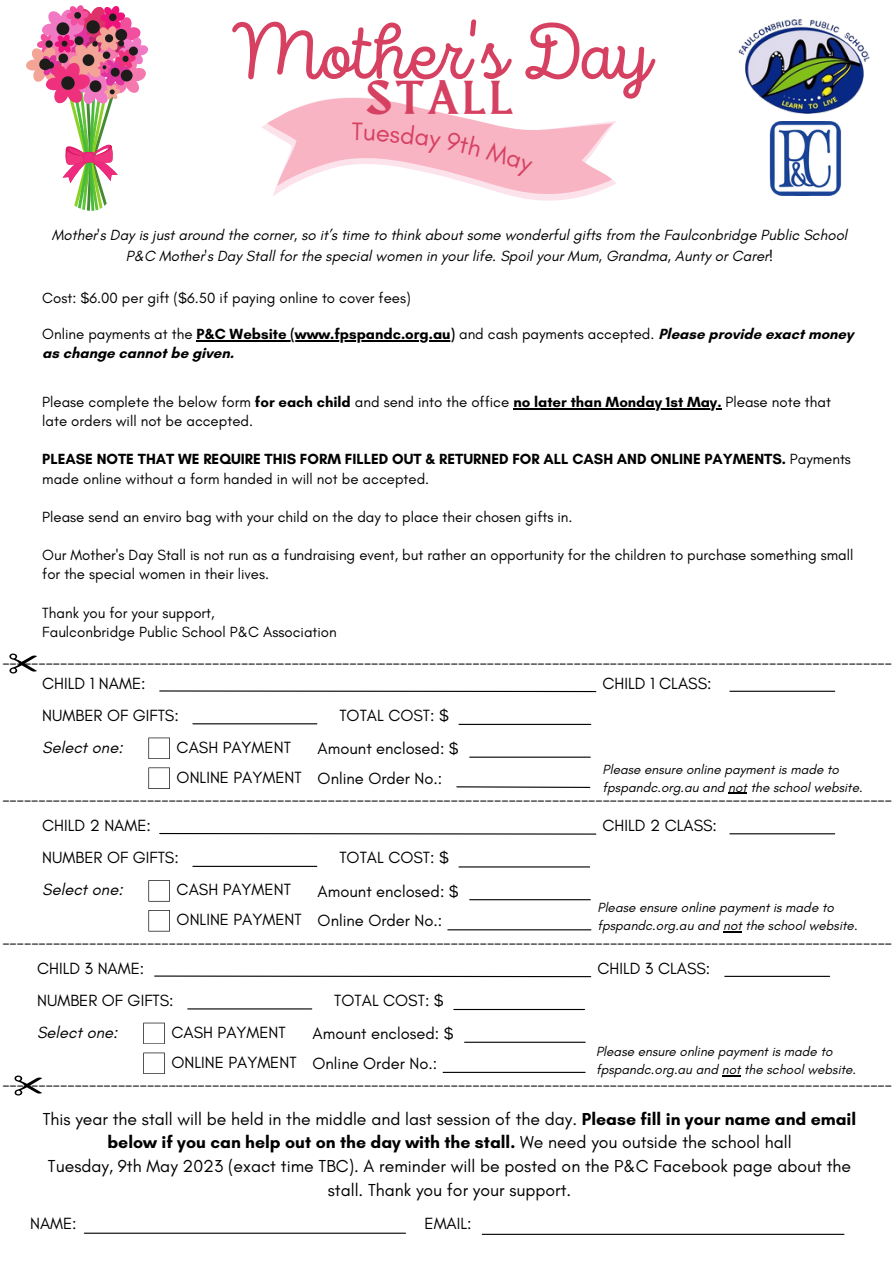
<style>
.page{position:relative;width:894px;height:1264px;background:#fff}
.page>*{position:absolute;margin:0;border:0;box-sizing:border-box;transform-origin:0 0}
.t1{font:79.35px "Intro Script";color:#d64061}
.t2{font:47.55px "Maragsa Display";letter-spacing:.1em;color:#d64061}
.t3{font:17.7px/23.7px "Glacial Indifference";color:#000;text-align:center}
.t4{font:16.5px/29.7px "Glacial Indifference";color:#000}
.t5{font:italic 16.5px "Glacial Indifference";color:#000}
.t6{font:15px/19.2px "Glacial Indifference";color:#000}
.t7{font:700 15px/19.2px "Glacial Indifference";color:#000}
.t8{font:italic 15px/20.2px "Glacial Indifference";color:#000;text-align:center}
.t9{font:italic 13.5px/18px "Glacial Indifference";color:#000}
.s1{font-weight:400}
.s2{font-weight:700}
</style>
<div class="page">
<svg style="left:159px;top:690px;width:437px;height:2px"></svg>
<hr style="left:729px;top:690px;width:105px;height:1px;background:#000">
<hr style="left:193px;top:723px;width:124px;height:1px;background:#000">
<hr style="left:459px;top:723px;width:131px;height:2px;background:#000">
<svg style="left:148px;top:737px;width:22px;height:22px"></svg>
<hr style="left:469px;top:756px;width:121px;height:1px;background:#000">
<svg style="left:148px;top:767px;width:22px;height:22px"></svg>
<svg style="left:456px;top:786px;width:134px;height:2px"></svg>
<svg style="left:159px;top:833px;width:437px;height:2px"></svg>
<hr style="left:729px;top:833px;width:105px;height:1px;background:#000">
<hr style="left:193px;top:865px;width:124px;height:2px;background:#000">
<hr style="left:459px;top:866px;width:130px;height:1px;background:#000">
<svg style="left:148px;top:880px;width:22px;height:21px"></svg>
<hr style="left:469px;top:899px;width:121px;height:1px;background:#000">
<svg style="left:148px;top:910px;width:22px;height:21px"></svg>
<hr style="left:447px;top:929px;width:143px;height:1px;background:#000">
<svg style="left:154px;top:975px;width:437px;height:2px"></svg>
<hr style="left:724px;top:975px;width:105px;height:1px;background:#000">
<hr style="left:188px;top:1008px;width:123px;height:1px;background:#000">
<hr style="left:453px;top:1008px;width:131px;height:2px;background:#000">
<svg style="left:143px;top:1022px;width:22px;height:22px"></svg>
<hr style="left:464px;top:1041px;width:121px;height:1px;background:#000">
<svg style="left:143px;top:1052px;width:22px;height:22px"></svg>
<hr style="left:443px;top:1071px;width:142px;height:1px;background:#000">
<hr style="left:84px;top:1232px;width:321px;height:1px;background:#000">
<hr style="left:482px;top:1233px;width:361px;height:1px;background:#000">
<svg style="left:9px;top:653px;width:28px;height:20px"></svg>
<svg style="left:14px;top:1075px;width:28px;height:20px"></svg>
<img style="left:738px;top:20px;width:130px;height:93px">
<img style="left:769px;top:121px;width:73px;height:74px">
<svg style="left:26px;top:5px;width:122px;height:206px"></svg>
<hr style="left:513px;top:408px;width:208px;height:1px;background:#000">
<hr style="left:196px;top:340px;width:259px;height:2px;background:#000">
<svg style="left:728px;top:792px;width:18px;height:2px"></svg>
<svg style="left:723px;top:931px;width:18px;height:1px"></svg>
<svg style="left:722px;top:1075px;width:18px;height:1px"></svg>
<svg style="left:262px;top:97px;width:354px;height:104px"></svg>
<h1 class="t1" style="left:230px;top:20px;width:420px">Mother's Day</h1>
<h2 class="t2" style="left:366px;top:77px;width:148px">STALL</h2>
<p class="t8" style="left:52px;top:225px;width:796px">Mother's Day is just around the corner, so it’s time to think about some wonderful gifts from the Faulconbridge Public School<br>P&amp;C Mother's Day Stall for the special women in your life. Spoil your Mum, Grandma, Aunty or Carer!</p>
<p class="t6" style="left:42px;top:288px;width:370px">Cost: $6.00 per gift ($6.50 if paying online to cover fees)</p>
<p class="t7" style="left:42px;top:325px;width:812px;line-height:18px"><span class="s1">Online payments at the</span> P&amp;C Website (www.fpspandc.org.au) <span class="s1">and cash payments accepted.</span> Please provide exact money as change cannot be given.</p>
<p class="t6" style="left:42px;top:392px;width:790px">Please complete the below form <span class="s2">for each child</span> and send into the office <span class="s2">no later than Monday 1st May.</span> Please note that late orders will not be accepted.</p>
<p class="t7" style="left:42px;top:449px;width:810px">PLEASE NOTE THAT WE REQUIRE THIS FORM FILLED OUT &amp; RETURNED FOR ALL CASH AND ONLINE PAYMENTS. <span class="s1">Payments made online without a form handed in will not be accepted.</span></p>
<p class="t6" style="left:42px;top:507px;width:531px">Please send an enviro bag with your child on the day to place their chosen gifts in.</p>
<p class="t6" style="left:42px;top:545px;width:812px">Our Mother's Day Stall is not run as a fundraising event, but rather an opportunity for the children to purchase something small for the special women in their lives.</p>
<p class="t6" style="left:42px;top:602px;width:296px">Thank you for your support,<br>Faulconbridge Public School P&amp;C Association</p>
<p class="t3" style="left:2px;top:650px;width:890px">---------------------------------------------------------------------------------------------------------------------------</p>
<p class="t4" style="left:42px;top:668px;width:105px">CHILD 1 NAME:</p>
<p class="t4" style="left:602px;top:668px;width:110px">CHILD 1 CLASS:</p>
<p class="t4" style="left:42px;top:700px;width:138px">NUMBER OF GIFTS:</p>
<p class="t4" style="left:339px;top:700px;width:111px">TOTAL COST: $</p>
<p class="t4" style="left:177px;top:732px;width:116px">CASH PAYMENT</p>
<p class="t5" style="left:42px;top:737px;width:82px">Select one:</p>
<p class="t4" style="left:177px;top:733px;width:283px;text-indent:141px">Amount enclosed: $<br>ONLINE PAYMENT Online Order No.:</p>
<p class="t9" style="left:602px;top:760px;width:261px">Please ensure online payment is made to fpspandc.org.au and not the school website.</p>
<p class="t3" style="left:2px;top:787px;width:890px">---------------------------------------------------------------------------------------------------------------------------</p>
<p class="t4" style="left:42px;top:810px;width:110px">CHILD 2 NAME:</p>
<p class="t4" style="left:602px;top:810px;width:116px">CHILD 2 CLASS:</p>
<p class="t4" style="left:42px;top:842px;width:138px">NUMBER OF GIFTS:</p>
<p class="t4" style="left:339px;top:842px;width:111px">TOTAL COST: $</p>
<p class="t4" style="left:177px;top:874px;width:116px">CASH PAYMENT</p>
<p class="t5" style="left:42px;top:879px;width:82px">Select one:</p>
<p class="t4" style="left:177px;top:876px;width:283px;text-indent:141px">Amount enclosed: $<br>ONLINE PAYMENT Online Order No.:</p>
<p class="t9" style="left:597px;top:898px;width:261px">Please ensure online payment is made to fpspandc.org.au and not the school website.</p>
<p class="t3" style="left:2px;top:929px;width:890px">---------------------------------------------------------------------------------------------------------------------------</p>
<p class="t4" style="left:37px;top:953px;width:109px">CHILD 3 NAME:</p>
<p class="t4" style="left:597px;top:953px;width:114px">CHILD 3 CLASS:</p>
<p class="t4" style="left:37px;top:985px;width:138px">NUMBER OF GIFTS:</p>
<p class="t4" style="left:334px;top:985px;width:111px">TOTAL COST: $</p>
<p class="t4" style="left:171px;top:1017px;width:116px">CASH PAYMENT</p>
<p class="t5" style="left:37px;top:1022px;width:82px">Select one:</p>
<p class="t4" style="left:171px;top:1018px;width:283px;text-indent:141px">Amount enclosed: $<br>ONLINE PAYMENT Online Order No.:</p>
<p class="t9" style="left:596px;top:1042px;width:261px">Please ensure online payment is made to fpspandc.org.au and not the school website.</p>
<p class="t3" style="left:2px;top:1072px;width:890px">---------------------------------------------------------------------------------------------------------------------------</p>
<p class="t3" style="left:43px;top:1106px;width:814px">This year the stall will be held in the middle and last session of the day. <span class="s2">Please fill in your name and email below if you can help out on the day with the stall.</span> We need you outside the school hall<br>Tuesday, 9th May 2023 (exact time TBC). A reminder will be posted on the P&amp;C Facebook page about the stall. Thank you for your support.</p>
<p class="t4" style="left:424px;top:1207px;width:49px">EMAIL:</p>
<p class="t4" style="left:30px;top:1207px;width:48px">NAME:</p>
</div>
